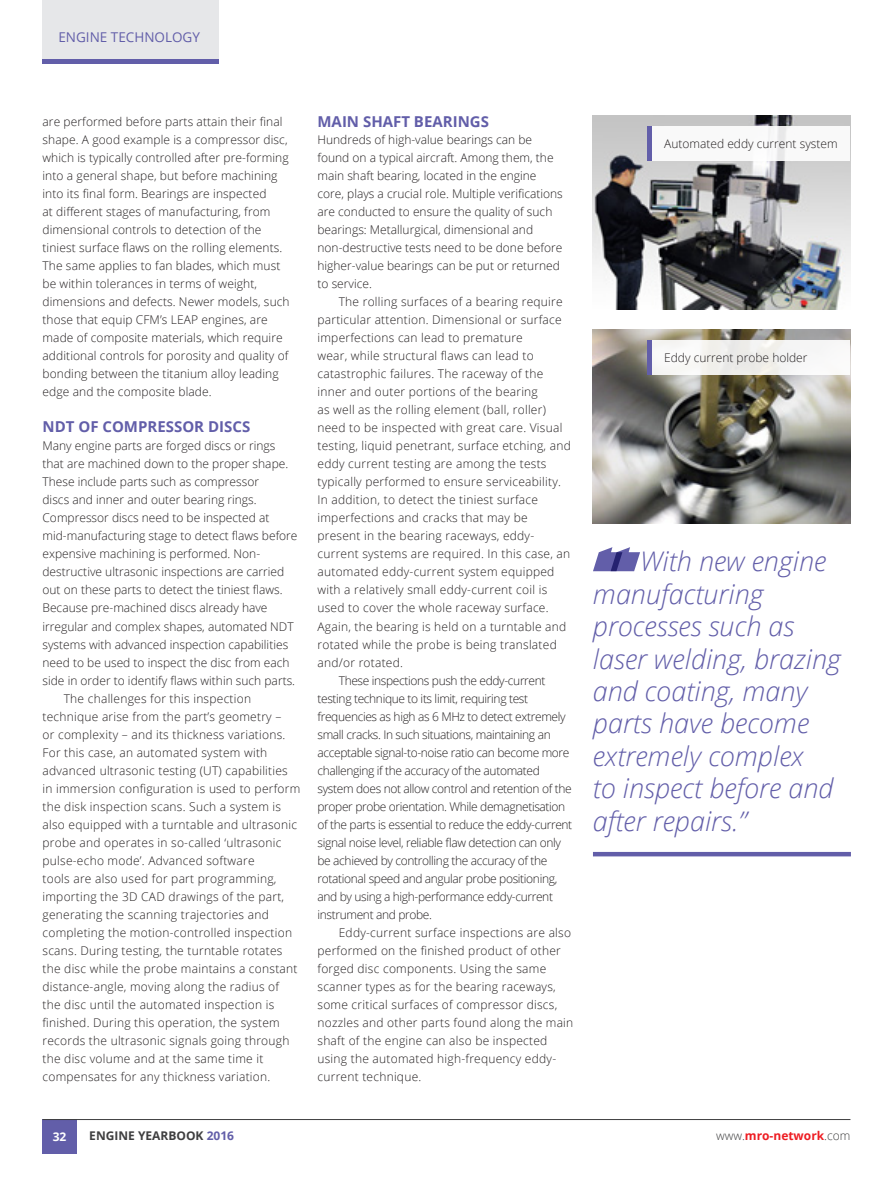
<style>
.page{position:relative;width:893px;height:1183px;background:#fff}
.page>*{position:absolute;margin:0;border:0;box-sizing:border-box;transform-origin:0 0}
.Quote_text_no_line{font:italic 300 27px/32.4px "Open Sans";color:#625ea9}
.Sub-Header{font:700 15px "Open Sans";color:#625ea9}
.t1{font:13.5px "Open Sans";color:#625ea9}
.Standard_para{font:300 12px/18px "Open Sans";letter-spacing:.02em;color:#231f20}
.Opening_para{font:300 12px/18px "Open Sans";color:#231f20}
.Standard_para-2{font:300 12px/18px "Open Sans";letter-spacing:-.03em;color:#231f20}
.Standard_para-3{font:300 12px "Open Sans";color:#231f20}
.t2{font:700 12px "Open Sans";color:#ee1d23}
.t3{font:700 12px "Open Sans";color:#3e3e3f}
.t4{font:700 12px "Open Sans";color:#fff}
.s1{color:#625ea9}
.s2{font-weight:300;color:#3e3e3f}
</style>
<div class="page">
<div style="left:43px;top:0;width:176px;height:64px;background:#e6e7e9"></div>
<div style="left:43px;top:1118px;width:34px;height:34px;background:#625ea9"></div>
<hr style="left:43px;top:60px;width:176px;height:4px;background:#625ea9">
<img style="left:593px;top:116px;width:258px;height:193px">
<img style="left:592px;top:330px;width:258px;height:193px">
<div style="left:651px;top:340px;width:199px;height:35px;background:linear-gradient(to right,#f3f3f0,#f5f5f4)"></div>
<div style="left:651px;top:126px;width:199px;height:35px;background:#fff"></div>
<hr style="left:647px;top:340px;width:4px;height:35px;background:#625ea9">
<hr style="left:647px;top:126px;width:4px;height:35px;background:#625ea9">
<div style="left:593px;top:851px;width:258px;height:5px;background:#625ea9"></div>
<svg style="left:593px;top:547px;width:47px;height:24px"></svg>
<hr style="left:43px;top:1118px;width:807px;height:1px;background:#3e3e3f">
<p class="t1" style="left:58px;top:27px;width:143px">ENGINE TECHNOLOGY</p>
<p class="Standard_para" style="left:43px;top:112px;width:249px">are performed before parts attain their final shape. A good example is a compressor disc, which is typically controlled after pre-forming into a general shape, but before machining into its final form. Bearings are inspected<br>at different stages of manufacturing, from dimensional controls to detection of the tiniest surface flaws on the rolling elements.<br>The same applies to fan blades, which must be within tolerances in terms of weight, dimensions and defects. Newer models, such those that equip CFM’s LEAP engines, are made of composite materials, which require additional controls for porosity and quality of bonding between the titanium alloy leading edge and the composite blade.</p>
<p class="Sub-Header" style="left:43px;top:416px;width:209px">NDT OF COMPRESSOR DISCS</p>
<p class="Opening_para" style="left:43px;top:436px;width:257px">Many engine parts are forged discs or rings that are machined down to the proper shape.<br>These include parts such as compressor<br>discs and inner and outer bearing rings.<br>Compressor discs need to be inspected at mid-manufacturing stage to detect flaws before expensive machining is performed. Non&shy;destructive ultrasonic inspections are carried out on these parts to detect the tiniest flaws.<br>Because pre-machined discs already have irregular and complex shapes, automated NDT systems with advanced inspection capabilities need to be used to inspect the disc from each side in order to identify flaws within such parts.</p>
<p class="Standard_para" style="left:43px;top:688px;width:259px;text-indent:21px">The challenges for this inspection technique arise from the part’s geometry –<br>or complexity – and its thickness variations.<br>For this case, an automated system with advanced ultrasonic testing (UT) capabilities in immersion configuration is used to perform the disk inspection scans. Such a system is also equipped with a turntable and ultrasonic probe and operates in so-called ‘ultrasonic pulse-echo mode’. Advanced software<br>tools are also used for part programming, importing the 3D CAD drawings of the part, generating the scanning trajectories and completing the motion-controlled inspection scans. During testing, the turntable rotates the disc while the probe maintains a constant distance-angle, moving along the radius of<br>the disc until the automated inspection is finished. During this operation, the system records the ultrasonic signals going through the disc volume and at the same time it compensates for any thickness variation.</p>
<p class="Sub-Header" style="left:317px;top:111px;width:173px">MAIN SHAFT BEARINGS</p>
<p class="Opening_para" style="left:317px;top:130px;width:247px">Hundreds of high-value bearings can be found on a typical aircraft. Among them, the main shaft bearing, located in the engine core, plays a crucial role. Multiple verifications are conducted to ensure the quality of such bearings: Metallurgical, dimensional and non-destructive tests need to be done before higher-value bearings can be put or returned to service.</p>
<p class="Standard_para" style="left:317px;top:292px;width:255px;text-indent:21px">The rolling surfaces of a bearing require particular attention. Dimensional or surface imperfections can lead to premature<br>wear, while structural flaws can lead to catastrophic failures. The raceway of the inner and outer portions of the bearing<br>as well as the rolling element (ball, roller) need to be inspected with great care. Visual testing, liquid penetrant, surface etching, and eddy current testing are among the tests typically performed to ensure serviceability.<br>In addition, to detect the tiniest surface imperfections and cracks that may be present in the bearing raceways, eddy&shy;current systems are required. In this case, an automated eddy-current system equipped with a relatively small eddy-current coil is used to cover the whole raceway surface.<br>Again, the bearing is held on a turntable and rotated while the probe is being translated and/or rotated.</p>
<p class="Standard_para-2" style="left:317px;top:670px;width:256px;text-indent:21px">These inspections push the eddy-current testing technique to its limit, requiring test frequencies as high as 6 MHz to detect extremely small cracks. In such situations, maintaining an acceptable signal-to-noise ratio can become more challenging if the accuracy of the automated system does not allow control and retention of the proper probe orientation. While demagnetisation of the parts is essential to reduce the eddy-current signal noise level, reliable flaw detection can only be achieved by controlling the accuracy of the rotational speed and angular probe positioning, and by using a high-performance eddy-current instrument and probe.</p>
<p class="Standard_para" style="left:317px;top:922px;width:257px;text-indent:21px">Eddy-current surface inspections are also performed on the finished product of other forged disc components. Using the same scanner types as for the bearing raceways, some critical surfaces of compressor discs, nozzles and other parts found along the main shaft of the engine can also be inspected using the automated high-frequency eddy&shy;current technique.</p>
<p class="Standard_para-3" style="left:664px;top:136px;width:175px">Automated eddy current system</p>
<p class="Standard_para-3" style="left:664px;top:350px;width:145px">Eddy current probe holder</p>
<p class="Quote_text_no_line" style="left:593px;top:544px;width:249px;text-indent:47px">With new engine manufacturing processes such as laser welding, brazing and coating, many parts have become extremely complex<br>to inspect before and after repairs.”</p>
<p class="t4" style="left:53px;top:1127px;width:15px">32</p>
<p class="t3" style="left:89px;top:1127px;width:146px">ENGINE YEARBOOK <span class="s1">2016</span></p>
<p class="t2" style="left:716px;top:1127px;width:136px"><span class="s2">www.</span>mro-network<span class="s2">.com</span></p>
</div>
